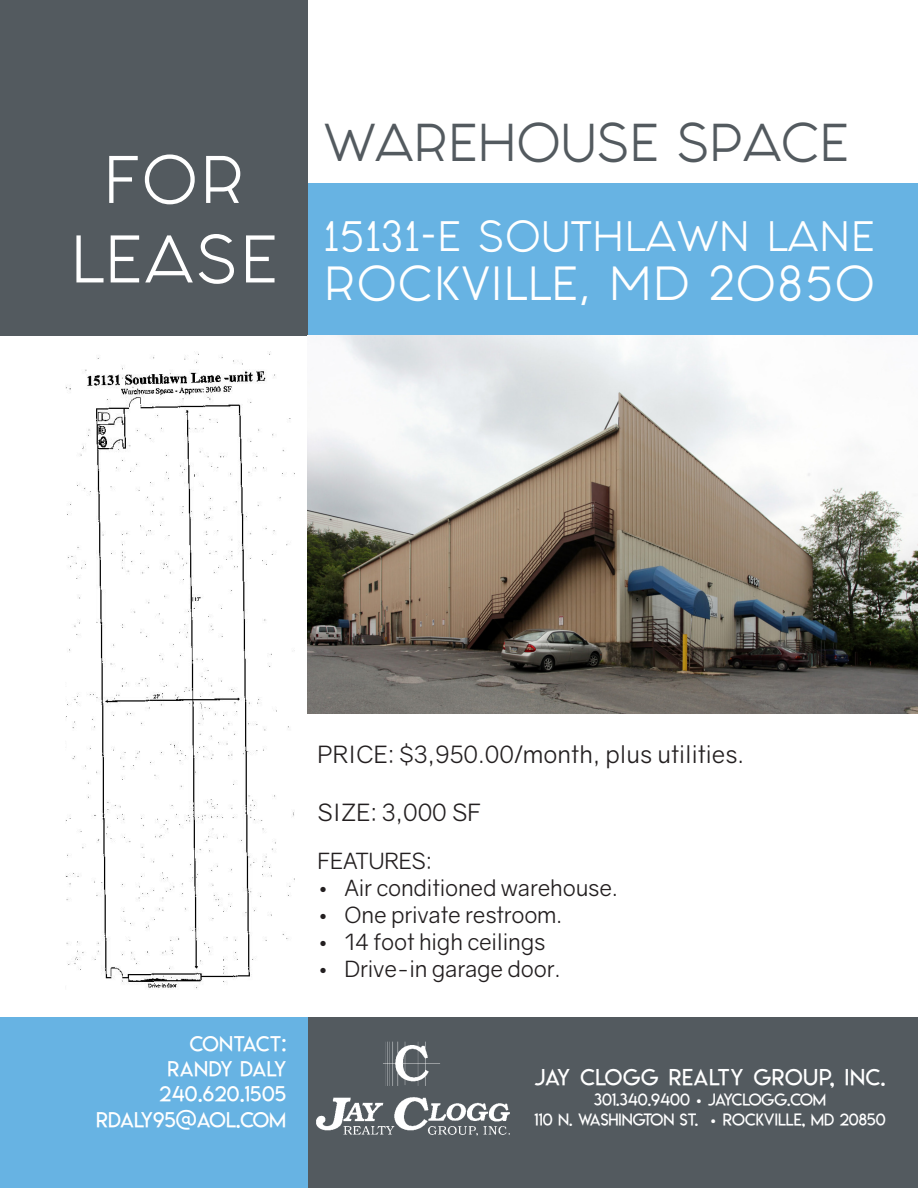
<style>
.page{position:relative;width:918px;height:1188px;background:#fff}
.page>*{position:absolute;margin:0;border:0;box-sizing:border-box;transform-origin:0 0}
.t1{font:57px/79.5px "Fashion Fetish";letter-spacing:.05em;color:#fff;text-align:center}
.t2{font:45px "Fashion Fetish";color:#535a5f}
.t3{font:40.5px "Fashion Fetish";letter-spacing:.04em;color:#fff}
.t4{font:36px "Fashion Fetish";letter-spacing:.03em;color:#fff}
.t5{font:24px "Gravity";color:#231f20}
.t6{font:22.5px "Gravity";letter-spacing:-.01em;color:#231f20}
.t7{font:22.5px "Lemon Milklight";letter-spacing:.03em;color:#fff}
.t8{font:21px "Lemon Milklight";letter-spacing:.005em;color:#fff}
.t9{font:21px "Lemon Milklight";letter-spacing:.025em;color:#fff}
.t10{font:16.5px "Lemon Milklight";color:#fff}
.s1{font-family:"Gravity"}
</style>
<div class="page">
<div style="left:308px;top:1017px;width:610px;height:171px;background:#535a5f"></div>
<div style="left:308px;top:184px;width:610px;height:152px;background:#67b3e3"></div>
<div style="left:0;top:0;width:308px;height:336px;background:#535a5f"></div>
<img style="left:308px;top:336px;width:610px;height:378px">
<img style="left:316px;top:1041px;width:194px;height:95px">
<div style="left:0;top:1017px;width:308px;height:171px;background:#67b3e3"></div>
<img style="left:66px;top:351px;width:229px;height:638px">
<p class="t1" style="left:71px;top:141px;width:208px">FOR<br>LEASE</p>
<p class="t2" style="left:325px;top:107px;width:526px">WAREHOUSE SPACE</p>
<p class="t4" style="left:324px;top:208px;width:552px">15131-E SOUTHLAWN LANE</p>
<p class="t3" style="left:324px;top:251px;width:552px">ROCKVILLE, MD 2O85O</p>
<p class="t8" style="left:190px;top:1031px;width:98px">CONTACT:</p>
<p class="t9" style="left:168px;top:1056px;width:120px">RANDY DALY</p>
<p class="t9" style="left:160px;top:1081px;width:128px">240.620.1505</p>
<p class="t8" style="left:96px;top:1107px;width:191px">RDALY95@AOL.COM</p>
<p class="t5" style="left:318px;top:740px;width:428px">PRICE: $3,950.00/month, plus utilities.</p>
<p class="t5" style="left:318px;top:797px;width:165px">SIZE: 3,000 SF</p>
<p class="t6" style="left:318px;top:847px;width:116px">FEATURES:</p>
<p class="t6" style="left:318px;top:874px;width:302px">• Air conditioned warehouse.</p>
<p class="t6" style="left:318px;top:901px;width:246px">• One private restroom.</p>
<p class="t6" style="left:318px;top:928px;width:229px">• 14 foot high ceilings</p>
<p class="t6" style="left:318px;top:955px;width:245px">• Drive-in garage door.</p>
<p class="t7" style="left:535px;top:1064px;width:352px">JAY CLOGG REALTY GROUP, INC.</p>
<p class="t10" style="left:594px;top:1089px;width:234px">301.340.9400 <span class="s1">•</span> JAYCLOGG.COM</p>
<p class="t10" style="left:535px;top:1109px;width:353px">110 N. WASHINGTON ST. <span class="s1">•</span> ROCKVILLE, MD 20850</p>
</div>
